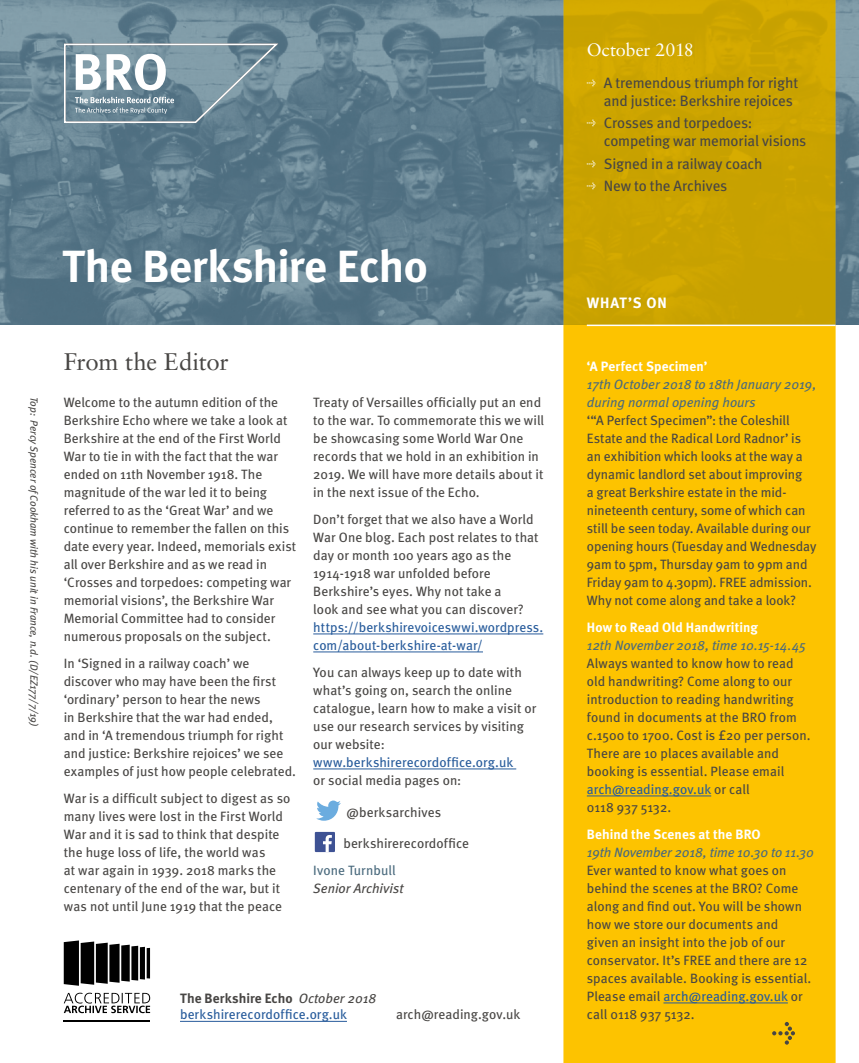
<style>
.page{position:relative;width:859px;height:1063px;background:#fff}
.page>*{position:absolute;margin:0;border:0;box-sizing:border-box;transform-origin:0 0}
.t1{font:700 45px "Meta";letter-spacing:-.01em;color:#fff}
.t2{font:24px "Sabon";letter-spacing:-.015em;color:#484644}
.t3{font:18px "Sabon";letter-spacing:-.01em;color:#fff}
.t4{font:15px/18px "Meta";letter-spacing:-.01em;color:#484644}
.t5{font:700 15px "Meta";letter-spacing:.06em;color:#fff}
.t6{font:13.5px/18px "Meta";letter-spacing:.005em;color:#484644}
.t7{font:13.5px/18px "Meta";letter-spacing:.005em;color:#275b9b}
.t8{font:italic 13.5px/18px "Meta";color:#4a6a7d}
.t9{font:700 13.5px "Meta";letter-spacing:.005em;color:#fff}
.t10{font:italic 13.5px "Meta";letter-spacing:.005em;color:#484644}
.t11{font:13.5px "Meta";letter-spacing:.005em;color:#4a6a7d}
.t12{font:italic 10.5px "Meta";color:#484644}
.s1{font-weight:700;color:#484644}
.s2{font-style:italic;color:#484644}
.s3{color:#275b9b}
</style>
<div class="page">
<img style="left:0;top:0;width:859px;height:325px">
<svg style="left:563px;top:0;width:273px;height:1063px;fill:#fdc300"></svg>
<hr style="left:587px;top:796px;width:124px;height:1px;background:#275b9b">
<hr style="left:663px;top:1003px;width:125px;height:1px;background:#275b9b">
<svg style="left:772px;top:1022px;width:23px;height:23px"></svg>
<hr style="left:313px;top:634px;width:230px;height:1px;background:#275b9b">
<hr style="left:313px;top:652px;width:170px;height:1px;background:#275b9b">
<hr style="left:313px;top:769px;width:203px;height:1px;background:#275b9b">
<svg style="left:316px;top:801px;width:25px;height:20px"></svg>
<div style="left:315px;top:832px;width:20px;height:20px;background:#3e5294"></div>
<svg style="left:323px;top:835px;width:9px;height:17px"></svg>
<hr style="left:64px;top:1020px;width:86px;height:2px;background:#000">
<svg style="left:64px;top:993px;width:86px;height:20px"></svg>
<svg style="left:64px;top:940px;width:74px;height:46px"></svg>
<div style="left:140px;top:947px;width:5px;height:33px;background:#000"></div>
<hr style="left:147px;top:948px;width:3px;height:31px;background:#000">
<hr style="left:587px;top:325px;width:249px;height:1px;background:#fff">
<hr style="left:180px;top:1021px;width:167px;height:1px;background:#275b9b">
<svg style="left:64px;top:44px;width:214px;height:79px"></svg>
<h1 class="t1" style="left:62px;top:239px;width:367px">The Berkshire Echo</h1>
<p class="t12" style="left:40px;top:397px;width:332px;rotate:90deg">Top: Percy Spencer of Cookham with his unit in France, n.d. (D/EZ177/7/19)</p>
<h2 class="t2" style="left:64px;top:347px;width:166px">From the Editor</h2>
<p class="t6" style="left:64px;top:393px;width:234px">Welcome to the autumn edition of the Berkshire Echo where we take a look at Berkshire at the end of the First World War to tie in with the fact that the war ended on 11th November 1918. The magnitude of the war led it to being referred to as the ‘Great War’ and we continue to remember the fallen on this date every year. Indeed, memorials exist all over Berkshire and as we read in ‘Crosses and torpedoes: competing war memorial visions’, the Berkshire War Memorial Committee had to consider numerous proposals on the subject.</p>
<p class="t6" style="left:64px;top:654px;width:234px">In ‘Signed in a railway coach’ we discover who may have been the first ‘ordinary’ person to hear the news<br>in Berkshire that the war had ended, and in ‘A tremendous triumph for right and justice: Berkshire rejoices’ we see examples of just how people celebrated.</p>
<p class="t6" style="left:64px;top:789px;width:228px">War is a difficult subject to digest as so many lives were lost in the First World War and it is sad to think that despite the huge loss of life, the world was<br>at war again in 1939. 2018 marks the centenary of the end of the war, but it was not until June 1919 that the peace</p>
<p class="t6" style="left:313px;top:393px;width:232px">Treaty of Versailles officially put an end to the war. To commemorate this we will be showcasing some World War One records that we hold in an exhibition in 2019. We will have more details about it in the next issue of the Echo.</p>
<p class="t6" style="left:313px;top:510px;width:227px">Don’t forget that we also have a World War One blog. Each post relates to that day or month 100 years ago as the 1914-1918 war unfolded before Berkshire’s eyes. Why not take a<br>look and see what you can discover?</p>
<p class="t7" style="left:313px;top:618px;width:232px">https://berkshirevoiceswwi.wordpress. com/about-berkshire-at-war/</p>
<p class="t6" style="left:313px;top:663px;width:225px">You can always keep up to date with what’s going on, search the online catalogue, learn how to make a visit or use our research services by visiting our website:</p>
<p class="t7" style="left:313px;top:753px;width:201px">www.berkshirerecordoffice.org.uk</p>
<p class="t6" style="left:313px;top:771px;width:150px">or social media pages on:</p>
<p class="t6" style="left:347px;top:803px;width:96px">@berksarchives</p>
<p class="t6" style="left:343px;top:834px;width:127px">berkshirerecordoffice</p>
<p class="t11" style="left:313px;top:862px;width:84px">Ivone Turnbull</p>
<p class="t10" style="left:313px;top:880px;width:92px">Senior Archivist</p>
<p class="t7" style="left:180px;top:990px;width:198px;line-height:16.5px"><span class="s1">The Berkshire Echo</span> <span class="s2">October 2018 </span>berkshirerecordoffice.org.uk</p>
<p class="t6" style="left:396px;top:1006px;width:126px">arch@reading.gov.uk</p>
<h3 class="t3" style="left:587px;top:39px;width:109px">October 2018</h3>
<p class="t4" style="left:604px;top:73px;width:196px;text-indent:-17px"><sup>l</sup> A tremendous triumph for right and justice: Berkshire rejoices</p>
<p class="t4" style="left:604px;top:114px;width:204px;text-indent:-17px"><sup>l</sup> Crosses and torpedoes: competing war memorial visions</p>
<p class="t4" style="left:587px;top:152px;width:177px;line-height:22.5px"><sup>l</sup> Signed in a railway coach <sup>l</sup> New to the Archives</p>
<p class="t5" style="left:587px;top:294px;width:82px">WHAT’S ON</p>
<p class="t9" style="left:587px;top:358px;width:122px">‘A Perfect Specimen’</p>
<p class="t8" style="left:587px;top:375px;width:231px">17th October 2018 to 18th January 2019, during normal opening hours</p>
<p class="t6" style="left:587px;top:411px;width:231px">‘“A Perfect Specimen”: the Coleshill Estate and the Radical Lord Radnor’ is an exhibition which looks at the way a dynamic landlord set about improving<br>a great Berkshire estate in the mid&shy;nineteenth century, some of which can still be seen today. Available during our opening hours (Tuesday and Wednesday 9am to 5pm, Thursday 9am to 9pm and Friday 9am to 4.30pm). FREE admission.<br>Why not come along and take a look?</p>
<p class="t9" style="left:587px;top:619px;width:173px">How to Read Old Handwriting</p>
<p class="t8" style="left:587px;top:636px;width:221px">12th November 2018, time 10.15-14.45</p>
<p class="t6" style="left:587px;top:654px;width:225px">Always wanted to know how to read old handwriting? Come along to our introduction to reading handwriting found in documents at the BRO from c.1500 to 1700. Cost is £20 per person.<br>There are 10 places available and booking is essential. Please email <span class="s3">arch@reading.gov.uk</span> or call<br>0118 937 5132.</p>
<p class="t9" style="left:587px;top:826px;width:175px">Behind the Scenes at the BRO</p>
<p class="t8" style="left:587px;top:843px;width:229px">19th November 2018, time 10.30 to 11.30</p>
<p class="t6" style="left:587px;top:861px;width:226px">Ever wanted to know what goes on behind the scenes at the BRO? Come along and find out. You will be shown how we store our documents and given an insight into the job of our conservator. It’s FREE and there are 12 spaces available. Booking is essential.<br>Please email <span class="s3">arch@reading.gov.uk</span> or call 0118 937 5132.</p>
</div>
